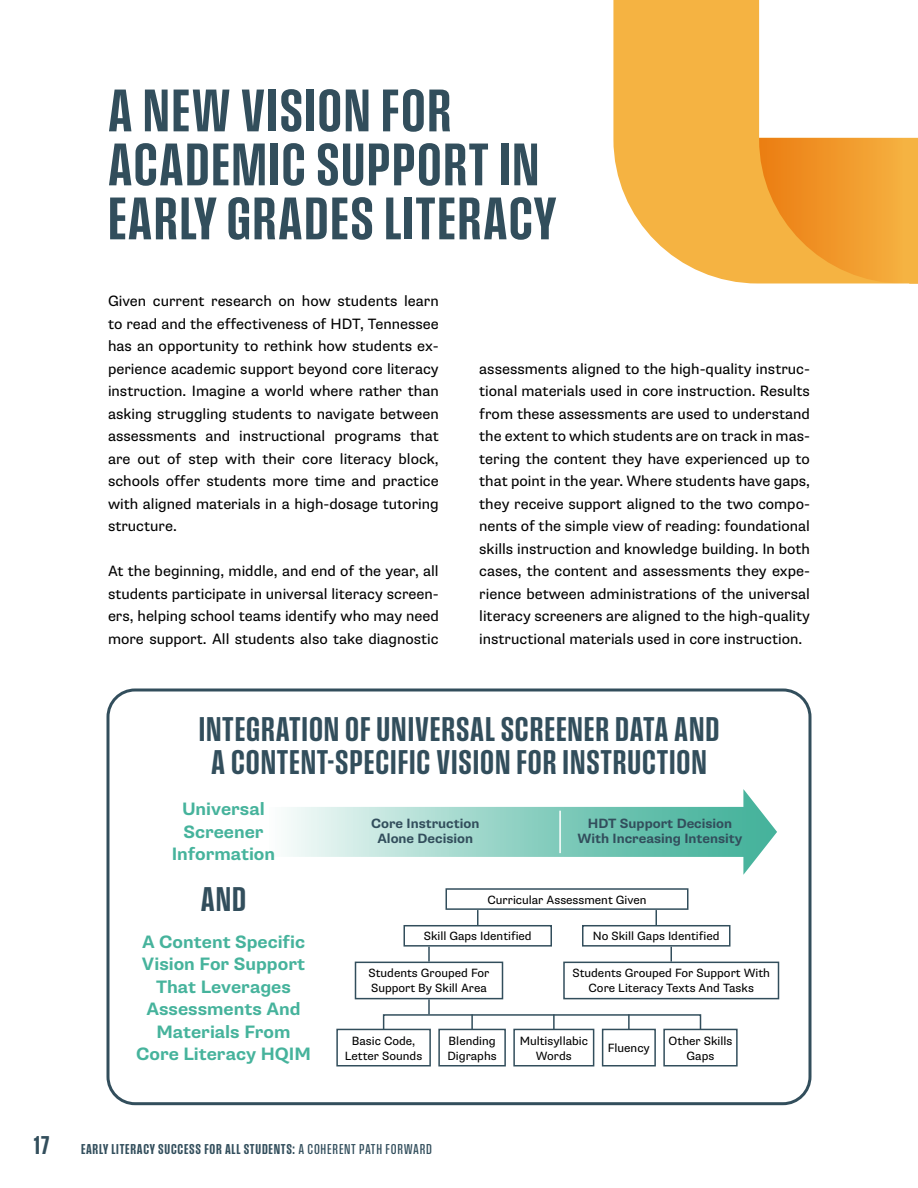
<style>
.page{position:relative;width:918px;height:1188px;background:#fff}
.page>*{position:absolute;margin:0;border:0;box-sizing:border-box;transform-origin:0 0}
.t1{font:63px/54px "Field Gothic No.35 Bold X Cond";letter-spacing:.025em;color:#324e5c}
.t2{font:36px/33px "Field Gothic No.35 Bold X Cond";letter-spacing:.025em;color:#324e5c;text-align:center}
.t3{font:700 18px/22.5px "Supria Sans";color:#46b39c;text-align:center}
.t4{font:15px/22.5px "Supria Sans";color:#000;text-align:justify}
.t5{font:15px "Field Gothic No.35 Bold X Cond";letter-spacing:.05em;color:#324e5c}
.t6{font:700 13.5px/15px "Supria Sans";color:#324e5c;text-align:center}
.t7{font:12px/15px "Supria Sans";color:#000;text-align:center}
.s1{font-size:27px}
.s2{font-family:"Field Gothic No.33 Med X Cond"}
</style>
<div class="page">
<div style="left:106px;top:688px;width:706px;height:417px;border:3px solid #324e5c;border-radius:27px"></div>
<div style="left:446px;top:888px;width:242px;height:22px;border:2px solid #324e5c"></div>
<div style="left:404px;top:925px;width:148px;height:22px;border:2px solid #324e5c"></div>
<div style="left:355px;top:962px;width:148px;height:37px;border:2px solid #324e5c"></div>
<div style="left:336px;top:1029px;width:95px;height:37px;border:2px solid #324e5c"></div>
<div style="left:438px;top:1029px;width:68px;height:37px;border:2px solid #324e5c"></div>
<div style="left:513px;top:1029px;width:81px;height:37px;border:2px solid #324e5c"></div>
<div style="left:602px;top:1029px;width:54px;height:37px;border:2px solid #324e5c"></div>
<div style="left:663px;top:1029px;width:75px;height:37px;border:2px solid #324e5c"></div>
<div style="left:582px;top:925px;width:148px;height:22px;border:2px solid #324e5c"></div>
<div style="left:563px;top:962px;width:216px;height:37px;border:2px solid #324e5c"></div>
<svg style="left:287px;top:789px;width:490px;height:86px"></svg>
<hr style="left:559px;top:811px;width:2px;height:42px;background:#fff">
<svg style="left:477px;top:910px;width:1px;height:15px"></svg>
<svg style="left:428px;top:947px;width:2px;height:15px"></svg>
<svg style="left:428px;top:999px;width:2px;height:15px"></svg>
<svg style="left:471px;top:1017px;width:2px;height:11px"></svg>
<svg style="left:553px;top:1017px;width:2px;height:11px"></svg>
<svg style="left:628px;top:1017px;width:2px;height:11px"></svg>
<div style="left:383px;top:1014px;width:318px;height:17px;border:2px solid #324e5c"></div>
<svg style="left:670px;top:947px;width:2px;height:15px"></svg>
<svg style="left:656px;top:910px;width:1px;height:15px"></svg>
<svg style="left:613px;top:0;width:305px;height:283px;fill:#f5b342"></svg>
<svg style="left:759px;top:138px;width:159px;height:146px;background:#f2a132"></svg>
<h1 class="t1" style="left:108px;top:82px;width:449px">A NEW VISION FOR<br>ACADEMIC SUPPORT IN<br>EARLY GRADES LITERACY</h1>
<p class="t4" style="left:108px;top:290px;width:332px">Given current research on how students learn to read and the effectiveness of HDT, Tennessee has an opportunity to rethink how students ex&shy;perience academic support beyond core literacy instruction. Imagine a world where rather than asking struggling students to navigate between assessments and instructional programs that are out of step with their core literacy block, schools offer students more time and practice with aligned materials in a high-dosage tutoring structure.</p>
<p class="t4" style="left:108px;top:560px;width:332px">At the beginning, middle, and end of the year, all students participate in universal literacy screen&shy;ers, helping school teams identify who may need more support. All students also take diagnostic</p>
<p class="t4" style="left:479px;top:357px;width:332px">assessments aligned to the high-quality instruc&shy;tional materials used in core instruction. Results from these assessments are used to understand the extent to which students are on track in mas&shy;tering the content they have experienced up to that point in the year. Where students have gaps, they receive support aligned to the two compo&shy;nents of the simple view of reading: foundational skills instruction and knowledge building. In both cases, the content and assessments they expe&shy;rience between administrations of the universal literacy screeners are aligned to the high-quality instructional materials used in core instruction.</p>
<h2 class="t2" style="left:199px;top:712px;width:522px">INTEGRATION OF UNIVERSAL SCREENER DATA AND<br>A CONTENT-SPECIFIC VISION FOR INSTRUCTION</h2>
<p class="t3" style="left:172px;top:798px;width:105px">Universal<br>Screener<br>Information</p>
<h2 class="t2" style="left:201px;top:882px;width:47px">AND</h2>
<p class="t3" style="left:136px;top:931px;width:176px">A Content Specific<br>Vision For Support<br>That Leverages<br>Assessments And<br>Materials From<br>Core Literacy HQIM</p>
<p class="t6" style="left:371px;top:816px;width:110px">Core Instruction<br>Alone Decision</p>
<p class="t6" style="left:578px;top:816px;width:166px">HDT Support Decision<br>With Increasing Intensity</p>
<p class="t7" style="left:487px;top:892px;width:161px">Curricular Assessment Given</p>
<p class="t7" style="left:424px;top:929px;width:109px">Skill Gaps Identified</p>
<p class="t7" style="left:368px;top:966px;width:123px;text-align:left">Students Grouped For<br>Support By Skill Area</p>
<p class="t7" style="left:593px;top:929px;width:128px">No Skill Gaps Identified</p>
<p class="t7" style="left:572px;top:966px;width:199px">Students Grouped For Support With<br>Core Literacy Texts And Tasks</p>
<p class="t7" style="left:345px;top:1033px;width:79px">Basic Code,<br>Letter Sounds</p>
<p class="t7" style="left:448px;top:1033px;width:51px;text-align:left">Blending<br>Digraphs</p>
<p class="t7" style="left:520px;top:1033px;width:70px">Multisyllabic<br>Words</p>
<p class="t7" style="left:608px;top:1041px;width:43px">Fluency</p>
<p class="t7" style="left:669px;top:1033px;width:65px">Other Skills<br>Gaps</p>
<p class="t5" style="left:34px;top:1142px;width:400px"><span class="s1">17</span> EARLY LITERACY SUCCESS FOR ALL STUDENTS: <span class="s2">A COHERENT PATH FORWARD</span></p>
</div>
